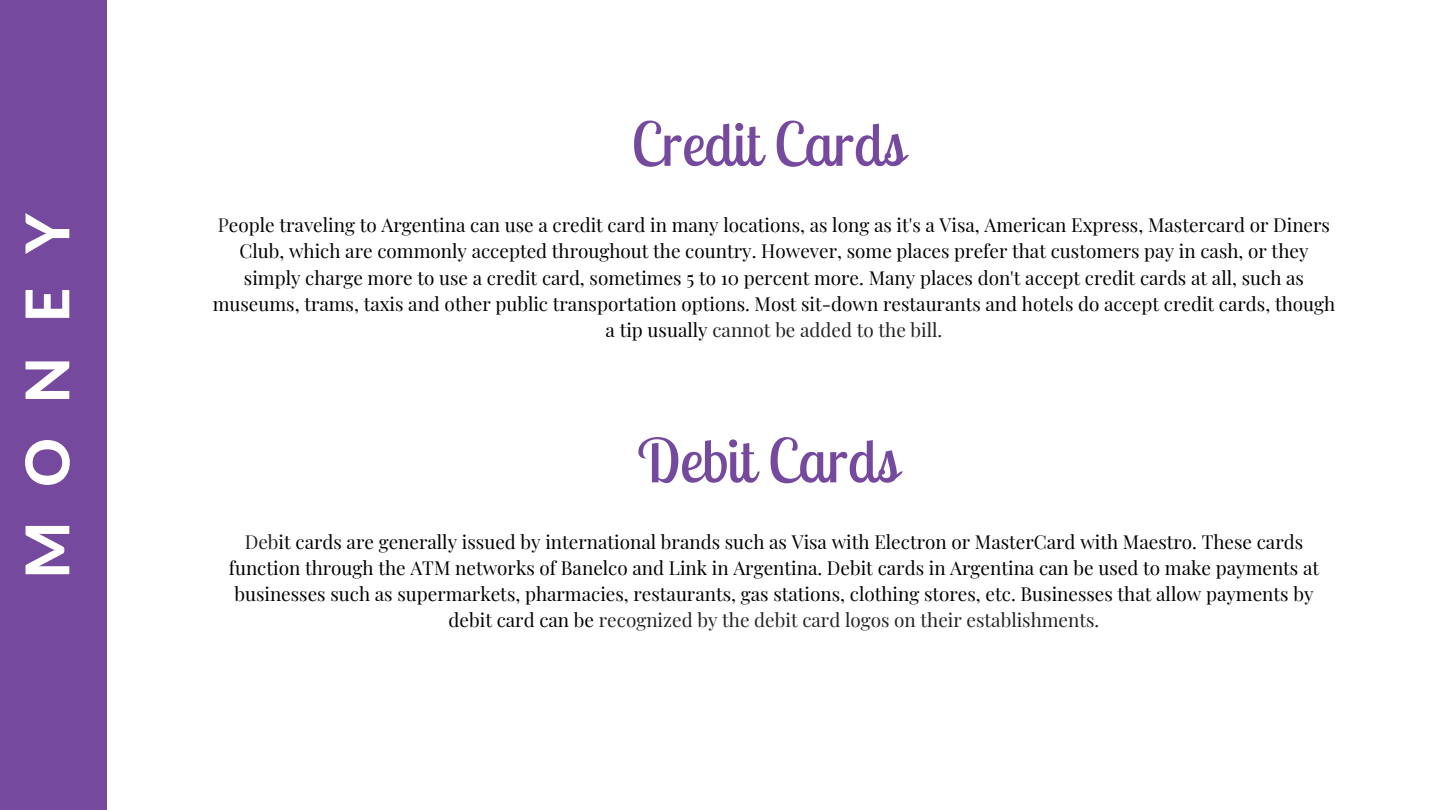
<style>
.page{position:relative;width:1440px;height:810px;background:#fff}
.page>*{position:absolute;margin:0;border:0;box-sizing:border-box;transform-origin:0 0}
.t1{font:60.4px "Lobster Two";color:#75499d}
.t2{font:800 60.4px "Lato Latin";letter-spacing:.57em;color:#fff}
.t3{font:18.9px/26.2px "Playfair Display";color:#000;text-align:center}
.s1{color:#222}
</style>
<div class="page">
<div style="left:0;top:0;width:106px;height:810px;background:#75499d"></div>
<p class="t2" style="left:21px;top:579px;width:368px;rotate:-90deg">MONEY</p>
<p class="t1" style="left:631px;top:105px;width:274px">Credit Cards</p>
<p class="t3" style="left:218px;top:211px;width:1114px"><span class="s1">P</span>eople traveling to Argentina can use a credit card in many locations, as long as it's a Visa, American Express, Mastercard or Diners</p>
<p class="t3" style="left:213px;top:237px;width:1124px">Club, which are commonly accepted throughout the country. However, some places prefer that customers pay in cash, or they simply charge more to use a credit card, sometimes 5 to 10 percent more. Many places don't accept credit cards at all, such as museums, trams, taxis and other public transportation options. Most sit-down restaurants and hotels do accept credit cards, though a tip usually <span class="s1">cannot be added to the bill.</span></p>
<p class="t1" style="left:637px;top:422px;width:262px">Debit Cards</p>
<p class="t3" style="left:229px;top:528px;width:1092px"><span class="s1">Deb</span>it cards are generally issued by international brands such as Visa with Electron or MasterCard with Maestro. These cards function through the ATM networks of Banelco and Link in Argentina. Debit cards in Argentina can be used to make payments at businesses such as supermarkets, pharmacies, restaurants, gas stations, clothing stores, etc. Businesses that allow payments by debit card can be <span class="s1">recognized by the debit card logos on their establishments.</span></p>
</div>
